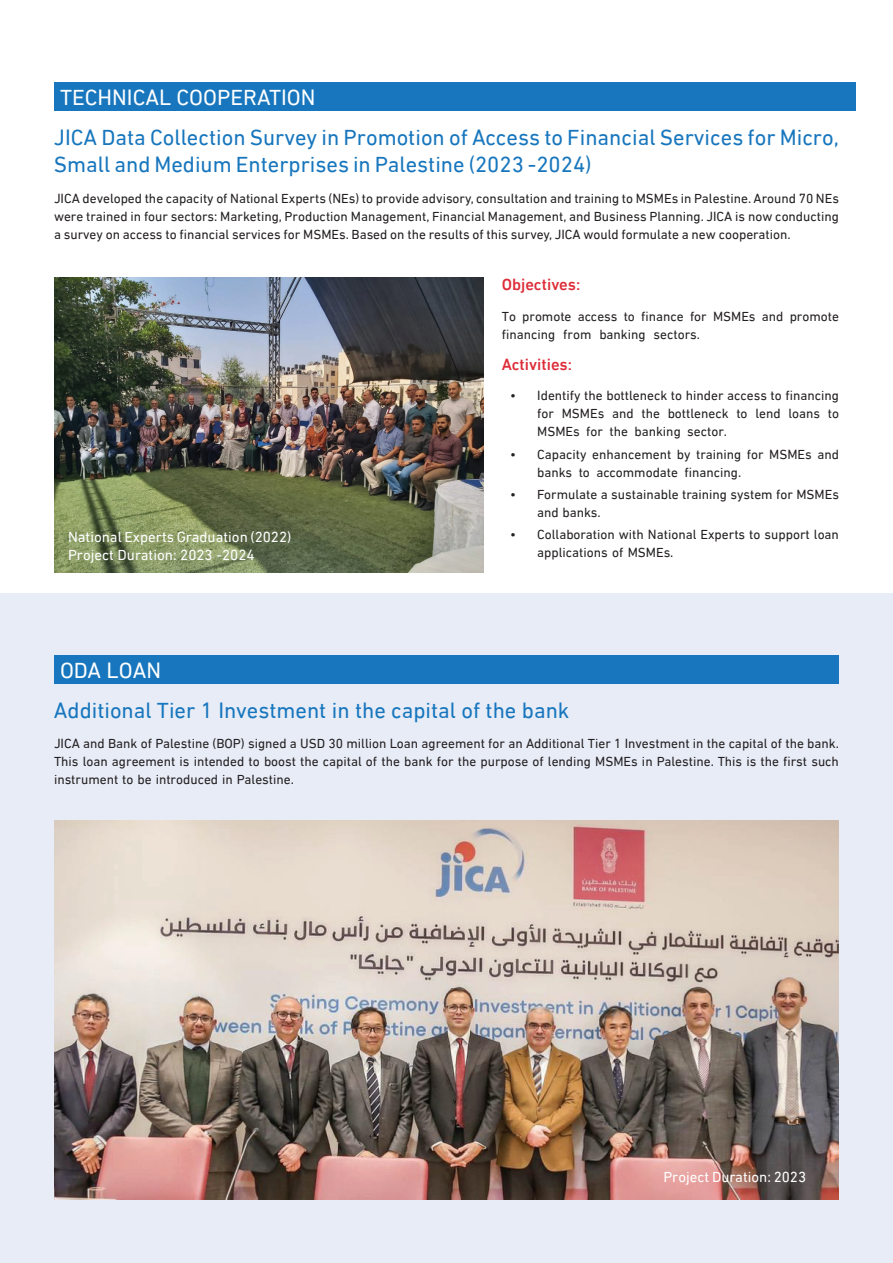
<style>
.page{position:relative;width:893px;height:1263px;background:#fff}
.page>*{position:absolute;margin:0;border:0;box-sizing:border-box;transform-origin:0 0}
.t1{font:22.5px/27px "DIN Next LTW23";color:#1776bd}
.t2{font:22.5px "DIN Next LTW23";color:#fff}
.t3{font:500 16.5px "DIN Next LTW23";color:#dd2d39}
.t4{font:15px/18px "DIN Next LTW23";color:#fff}
.t5{font:13.5px/18px "DIN Next LTW23";color:#231f20}
</style>
<div class="page">
<div style="left:0;top:594px;width:893px;height:669px;background:#e7ecf7"></div>
<div style="left:54px;top:82px;width:801px;height:29px;background:#1776bd"></div>
<img style="left:54px;top:278px;width:429px;height:294px">
<div style="left:54px;top:655px;width:785px;height:29px;background:#1776bd"></div>
<img style="left:54px;top:821px;width:785px;height:378px">
<h1 class="t2" style="left:60px;top:84px;width:257px">TECHNICAL COOPERATION</h1>
<h1 class="t1" style="left:54px;top:124px;width:786px">JICA Data Collection Survey in Promotion of Access to Financial Services for Micro,<br>Small and Medium Enterprises in Palestine )2023 -2024(</h1>
<p class="t5" style="left:54px;top:189px;width:786px;text-align:justify">JICA developed the capacity of National Experts (NEs) to provide advisory, consultation and training to MSMEs in Palestine. Around 70 NEs were trained in four sectors: Marketing, Production Management, Financial Management, and Business Planning. JICA is now conducting a survey on access to financial services for MSMEs. Based on the results of this survey, JICA would formulate a new cooperation.</p>
<p class="t3" style="left:502px;top:275px;width:80px">Objectives:</p>
<p class="t5" style="left:502px;top:307px;width:16px">To</p>
<p class="t5" style="left:713px;top:307px;width:44px">MSMEs</p>
<p class="t5" style="left:641px;top:307px;width:44px">finance</p>
<p class="t5" style="left:690px;top:307px;width:18px">for</p>
<p class="t5" style="left:762px;top:307px;width:23px">and</p>
<p class="t5" style="left:522px;top:307px;width:51px">promote</p>
<p class="t5" style="left:624px;top:307px;width:13px">to</p>
<p class="t5" style="left:578px;top:307px;width:41px">access</p>
<p class="t5" style="left:790px;top:307px;width:51px">promote</p>
<p class="t5" style="left:502px;top:325px;width:55px">financing</p>
<p class="t3" style="left:502px;top:354px;width:72px">Activities:</p>
<p class="t5" style="left:537px;top:387px;width:303px">Identify the bottleneck to hinder access to financing</p>
<p class="t5" style="left:563px;top:325px;width:30px">from</p>
<p class="t5" style="left:599px;top:325px;width:48px">banking</p>
<p class="t5" style="left:654px;top:325px;width:48px">sectors.</p>
<p class="t5" style="left:510px;top:387px;width:7px">•</p>
<p class="t4" style="left:68px;top:528px;width:225px">National Experts Graduation )2022(<br>Project Duration: 2023 -2024</p>
<p class="t5" style="left:510px;top:445px;width:7px">•</p>
<p class="t5" style="left:510px;top:485px;width:7px">•</p>
<p class="t5" style="left:510px;top:526px;width:7px">•</p>
<p class="t5" style="left:537px;top:405px;width:18px">for</p>
<p class="t5" style="left:562px;top:405px;width:44px">MSMEs</p>
<p class="t5" style="left:612px;top:405px;width:23px">and</p>
<p class="t5" style="left:641px;top:405px;width:20px">the</p>
<p class="t5" style="left:668px;top:405px;width:62px">bottleneck</p>
<p class="t5" style="left:736px;top:405px;width:13px">to</p>
<p class="t5" style="left:755px;top:405px;width:27px">lend</p>
<p class="t5" style="left:788px;top:405px;width:33px">loans</p>
<p class="t5" style="left:828px;top:405px;width:13px">to</p>
<p class="t5" style="left:537px;top:421px;width:303px;line-height:22.2px">MSMEs<br>Capacity enhancement by training for MSMEs and</p>
<p class="t5" style="left:586px;top:423px;width:18px">for</p>
<p class="t5" style="left:609px;top:423px;width:20px">the</p>
<p class="t5" style="left:634px;top:423px;width:48px">banking</p>
<p class="t5" style="left:687px;top:423px;width:41px">sector.</p>
<p class="t5" style="left:537px;top:461px;width:303px;line-height:22.2px">banks<br>Formulate a sustainable training system for MSMEs</p>
<p class="t5" style="left:596px;top:463px;width:83px">accommodate</p>
<p class="t5" style="left:684px;top:463px;width:58px">financing.</p>
<p class="t5" style="left:579px;top:463px;width:13px">to</p>
<p class="t5" style="left:537px;top:501px;width:303px;line-height:22.2px">and banks.<br>Collaboration with National Experts to support loan</p>
<p class="t5" style="left:537px;top:544px;width:138px">applications of MSMEs.</p>
<h1 class="t2" style="left:60px;top:657px;width:103px">ODA LOAN</h1>
<h1 class="t1" style="left:54px;top:696px;width:517px">Additional Tier 1 Investment in the capital of the bank</h1>
<p class="t5" style="left:54px;top:735px;width:786px;text-align:justify">JICA and Bank of Palestine (BOP) signed a USD 30 million Loan agreement for an Additional Tier 1 Investment in the capital of the bank.<br>This loan agreement is intended to boost the capital of the bank for the purpose of lending MSMEs in Palestine. This is the first such instrument to be introduced in Palestine.</p>
<p class="t4" style="left:663px;top:1168px;width:144px">Project Duration: 2023</p>
</div>
